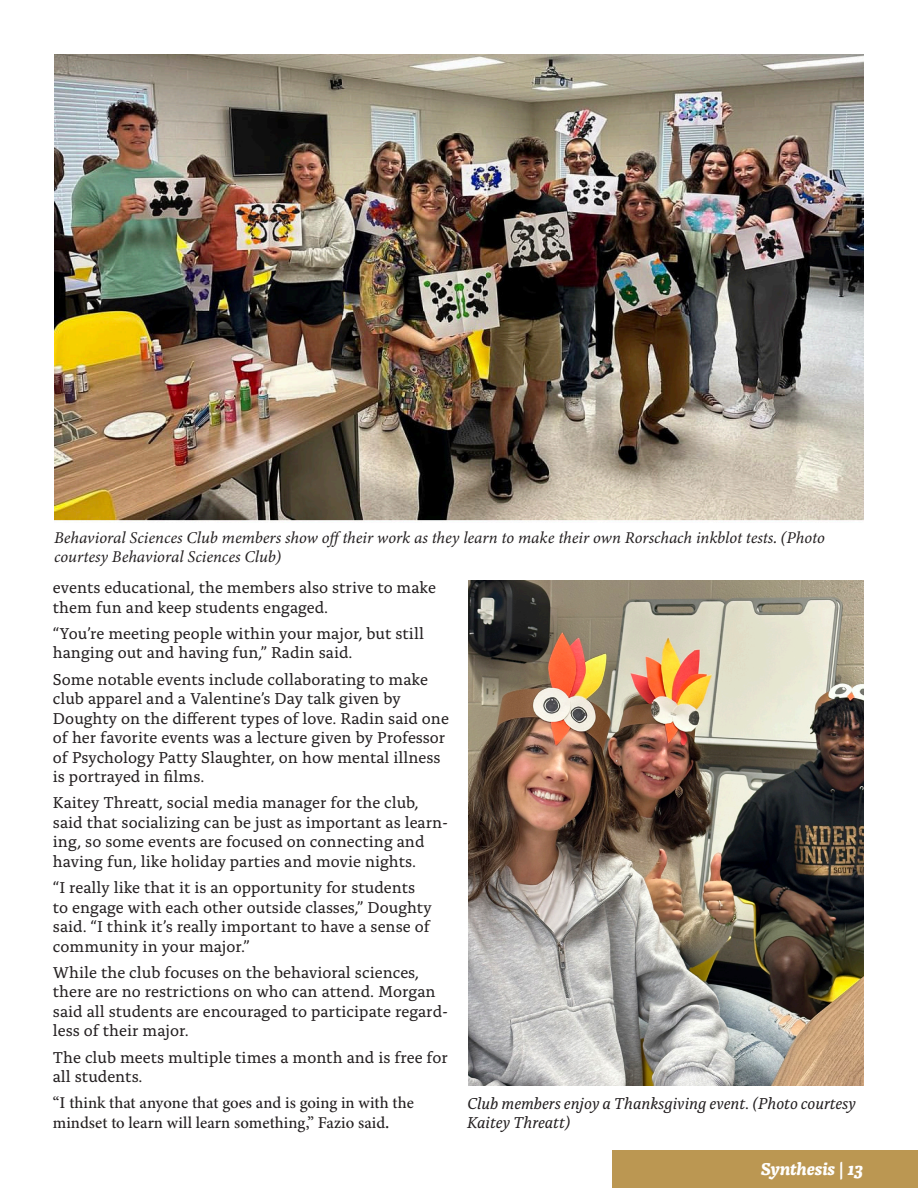
<style>
.page{position:relative;width:918px;height:1188px;background:#fff}
.page>*{position:absolute;margin:0;border:0;box-sizing:border-box;transform-origin:0 0}
.t1{font:italic 700 18px "Alda OTCEV";letter-spacing:-.005em;color:#fff}
.Synthesis_Style{font:16.5px/19.5px "Alda OTCEV";color:#231f20}
.Synthesis{font:italic 16.5px/19.5px "Minion Variable Concept";color:#231f20}
.Synthesis_Style-2{font:16.5px/19.5px "Minion Variable Concept";color:#231f20}
.Synthesis-2{font:italic 16.5px/19.5px "Alda OTCEV";color:#231f20}
</style>
<div class="page">
<div style="left:613px;top:1151px;width:305px;height:37px;background:#bb9752"></div>
<img style="left:54px;top:54px;width:810px;height:467px">
<img style="left:468px;top:580px;width:396px;height:505px">
<p class="Synthesis" style="left:54px;top:527px;width:772px">Behavioral Sciences Club members show offtheir work as they learn to make their own Rorschach inkblot tests. (Photo courtesy Behavioral Sciences Club)</p>
<p class="Synthesis_Style" style="left:53px;top:577px;width:385px">events educational, the members also strive to make them fun and keep students engaged.</p>
<p class="Synthesis_Style" style="left:53px;top:622px;width:373px">“You’re meeting people within your major, but still hanging out and having fun,” Radin said.</p>
<p class="Synthesis_Style" style="left:53px;top:668px;width:398px">Some notable events include collaborating to make club apparel and a Valentine’s Day talk given by Doughty on the different types of love. Radin said one of her favorite events was a lecture given by Professor of Psychology Patty Slaughter, on how mental illness is portrayed in films.</p>
<p class="Synthesis_Style" style="left:53px;top:792px;width:397px">Kaitey Threatt, social media manager for the club, said that socializing can be just as important as learn&shy;ing, so some events are focused on connecting and having fun, like holiday parties and movie nights.</p>
<p class="Synthesis_Style" style="left:53px;top:877px;width:380px">“I really like that it is an opportunity for students to engage with each other outside classes,” Doughty said. “I think it’s really important to have a sense of community in your major.”</p>
<p class="Synthesis_Style" style="left:53px;top:961px;width:397px">While the club focuses on the behavioral sciences, there are no restrictions on who can attend. Morgan said all students are encouraged to participate regard&shy;less of their major.</p>
<p class="Synthesis_Style" style="left:53px;top:1046px;width:397px">The club meets multiple times a month and is free for all students.</p>
<p class="Synthesis_Style-2" style="left:53px;top:1093px;width:362px">“I think that anyone that goes and is going in with the mindset to learn will learn something,” Fazio said.</p>
<p class="Synthesis-2" style="left:467px;top:1092px;width:390px">Club members enjoy a Thanksgiving event. (Photo courtesy<br>Kaitey Threatt)</p>
<p class="t1" style="left:761px;top:1155px;width:104px">Synthesis | 13</p>
</div>
